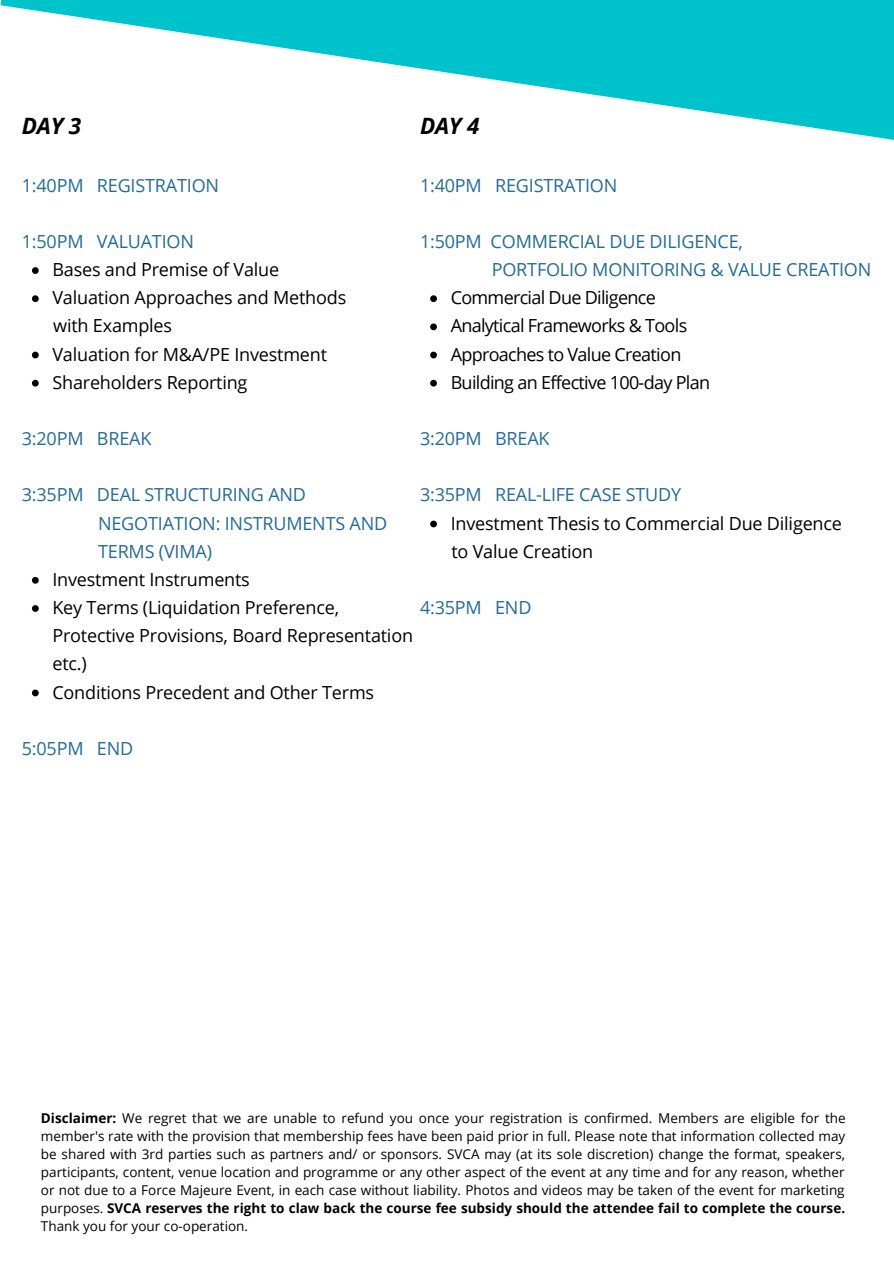
<style>
.page{position:relative;width:894px;height:1264px;background:#fff}
.page>*{position:absolute;margin:0;border:0;box-sizing:border-box;transform-origin:0 0}
.t1{font:italic 700 22.5px "Open Sans";letter-spacing:-.01em;color:#000}
.t2{font:18px/28.2px "Open Sans";letter-spacing:-.01em;color:#000}
.t3{font:18px "Open Sans";letter-spacing:-.01em;color:#266a95}
.t4{font:18px "Open Sans";letter-spacing:-.04em;color:#000}
.t5{font:13.5px/18px "Open Sans";color:#000;text-align:justify}
.s1{font-weight:700}
</style>
<div class="page">
<svg style="left:0;top:0;width:893px;height:140px;fill:#00c2cb"></svg>
<svg style="left:32px;top:267px;width:7px;height:7px"></svg>
<svg style="left:32px;top:295px;width:7px;height:7px"></svg>
<svg style="left:32px;top:351px;width:7px;height:7px"></svg>
<svg style="left:32px;top:380px;width:7px;height:6px"></svg>
<svg style="left:32px;top:577px;width:7px;height:6px"></svg>
<svg style="left:32px;top:605px;width:7px;height:7px"></svg>
<svg style="left:32px;top:689px;width:7px;height:7px"></svg>
<svg style="left:430px;top:295px;width:7px;height:7px"></svg>
<svg style="left:430px;top:323px;width:7px;height:7px"></svg>
<svg style="left:430px;top:351px;width:7px;height:7px"></svg>
<svg style="left:430px;top:380px;width:7px;height:6px"></svg>
<svg style="left:430px;top:520px;width:7px;height:7px"></svg>
<p class="t1" style="left:22px;top:110px;width:61px">DAY 3</p>
<p class="t1" style="left:420px;top:110px;width:61px">DAY 4</p>
<p class="t3" style="left:22px;top:172px;width:199px">1:40PM REGISTRATION</p>
<p class="t3" style="left:22px;top:229px;width:174px">1:50PM VALUATION</p>
<p class="t2" style="left:52px;top:255px;width:228px">Bases and Premise of Value</p>
<p class="t2" style="left:52px;top:283px;width:295px">Valuation Approaches and Methods</p>
<p class="t2" style="left:52px;top:339px;width:276px">Valuation for M&amp;A/PE Investment</p>
<p class="t2" style="left:52px;top:368px;width:196px">Shareholders Reporting</p>
<p class="t2" style="left:53px;top:311px;width:120px">with Examples</p>
<p class="t3" style="left:22px;top:426px;width:131px">3:20PM BREAK</p>
<p class="t3" style="left:420px;top:172px;width:199px">1:40PM REGISTRATION</p>
<p class="t3" style="left:420px;top:229px;width:324px">1:50PM COMMERCIAL DUE DILIGENCE,</p>
<p class="t3" style="left:491px;top:257px;width:381px">PORTFOLIO MONITORING &amp; VALUE CREATION</p>
<p class="t4" style="left:450px;top:285px;width:206px">Commercial Due Diligence</p>
<p class="t4" style="left:450px;top:313px;width:238px">Analytical Frameworks &amp; Tools</p>
<p class="t4" style="left:450px;top:341px;width:232px">Approaches to Value Creation</p>
<p class="t4" style="left:450px;top:369px;width:261px">Building an Effective 100-day Plan</p>
<p class="t3" style="left:420px;top:426px;width:131px">3:20PM BREAK</p>
<p class="t3" style="left:22px;top:482px;width:286px">3:35PM DEAL STRUCTURING AND</p>
<p class="t3" style="left:98px;top:510px;width:291px">NEGOTIATION: INSTRUMENTS AND</p>
<p class="t3" style="left:98px;top:538px;width:115px">TERMS (VIMA)</p>
<p class="t2" style="left:52px;top:565px;width:199px">Investment Instruments</p>
<p class="t2" style="left:52px;top:593px;width:362px">Key Terms (Liquidation Preference,<br>Protective Provisions, Board Representation etc.)</p>
<p class="t2" style="left:52px;top:677px;width:323px">Conditions Precedent and Other Terms</p>
<p class="t3" style="left:420px;top:482px;width:262px">3:35PM REAL-LIFE CASE STUDY</p>
<p class="t2" style="left:450px;top:508px;width:392px">Investment Thesis to Commercial Due Diligence</p>
<p class="t2" style="left:451px;top:536px;width:143px">to Value Creation</p>
<p class="t3" style="left:420px;top:595px;width:113px">4:35PM END</p>
<p class="t3" style="left:22px;top:735px;width:113px">5:05PM END</p>
<p class="t5" style="left:41px;top:1108px;width:806px"><span class="s1">Disclaimer:</span> We regret that we are unable to refund you once your registration is confirmed. Members are eligible for the member's rate with the provision that membership fees have been paid prior in full. Please note that information collected may be shared with 3rd parties such as partners and/ or sponsors. SVCA may (at its sole discretion) change the format, speakers, participants, content, venue location and programme or any other aspect of the event at any time and for any reason, whether or not due to a Force Majeure Event, in each case without liability. Photos and videos may be taken of the event for marketing purposes. <span class="s1">SVCA reserves the right to claw back the course fee subsidy should the attendee fail to complete the course.<br></span>Thank you for your co-operation.</p>
</div>
